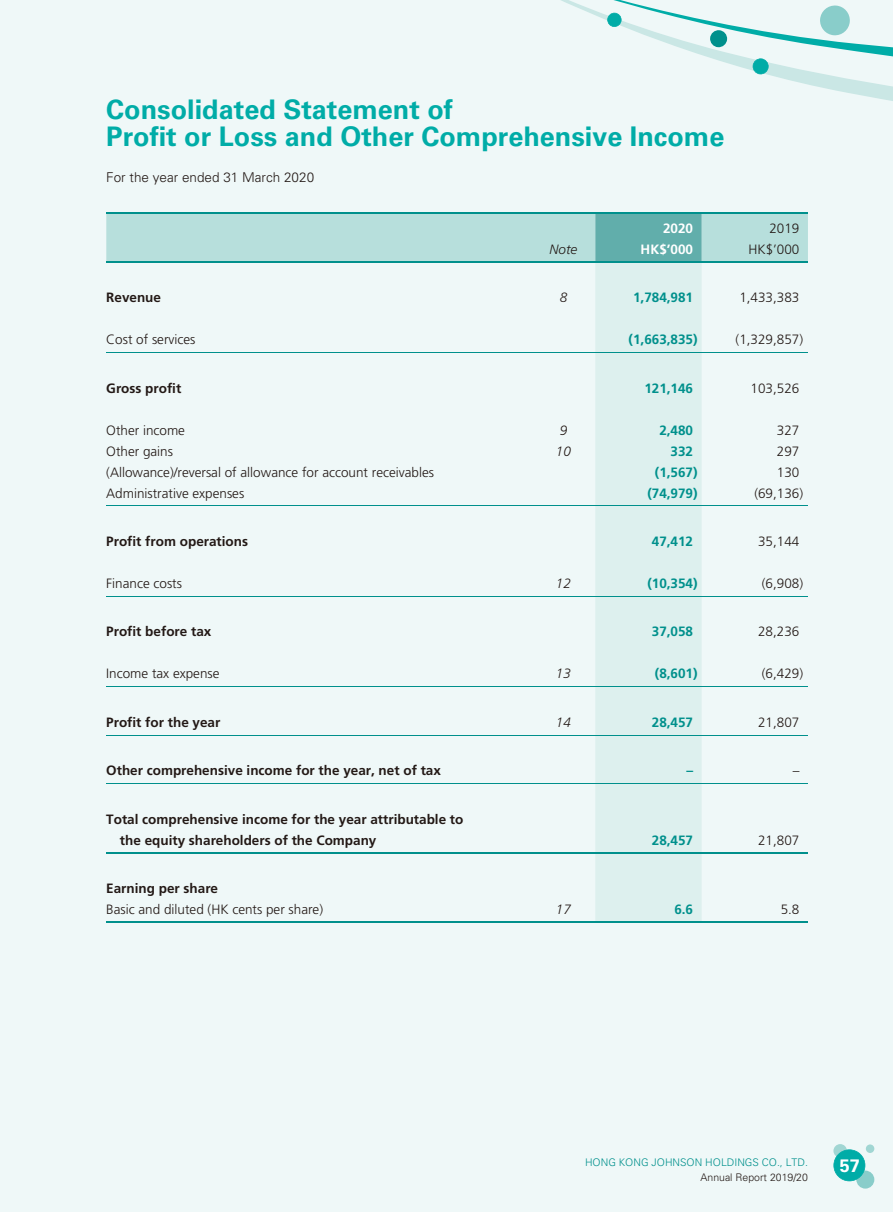
<style>
.page{position:relative;width:893px;height:1212px;background:#eff8f8}
.page>*{position:absolute;margin:0;border:0;box-sizing:border-box;transform-origin:0 0}
.t1{font:700 27px/27px "Univers LT Std";color:#00aca7}
.t2{font:700 18px "Univers LT Std";color:#fff}
.t3{font:300 13.5px "Frutiger LT Std";color:#231916}
.t4{font:700 13.5px/21px "Frutiger LT Std";color:#231916}
.t5{font:700 13.5px "Frutiger LT Std";color:#00908c}
.t6{font:300 13.5px "Univers LT Std";color:#231916}
.t7{font:italic 300 13.5px "Frutiger LT Std";color:#231916}
.t8{font:700 13.5px "Frutiger LT Std";color:#fff}
.t9{font:300 10.5px "Univers LT Std";color:#00908c}
.t10{font:300 10.5px "Univers LT Std";color:#231916}
</style>
<div class="page">
<div style="left:833px;top:1144px;width:14px;height:13px;background:#a1d6d3;border-radius:50%"></div>
<div style="left:856px;top:1170px;width:18px;height:18px;background:#89cdca;border-radius:50%"></div>
<svg style="left:833px;top:1149px;width:32px;height:32px"></svg>
<div style="left:866px;top:1144px;width:8px;height:9px;background:#a1d6d3;border-radius:50%"></div>
<svg style="left:561px;top:0;width:332px;height:101px"></svg>
<svg style="left:106px;top:214px;width:702px;height:47px;background:#aad7d4"></svg>
<div style="left:595px;top:262px;width:107px;height:659px;background:#ddf0ee"></div>
<hr style="left:106px;top:213px;width:425px;height:1px;background:#00908c">
<hr style="left:531px;top:213px;width:64px;height:1px;background:#00908c">
<hr style="left:595px;top:213px;width:107px;height:1px;background:#00908c">
<hr style="left:702px;top:213px;width:106px;height:1px;background:#00908c">
<hr style="left:106px;top:261px;width:425px;height:1px;background:#00908c">
<hr style="left:531px;top:261px;width:64px;height:1px;background:#00908c">
<hr style="left:595px;top:261px;width:107px;height:1px;background:#00908c">
<hr style="left:702px;top:261px;width:106px;height:1px;background:#00908c">
<hr style="left:106px;top:352px;width:425px;height:1px;background:#00908c">
<hr style="left:531px;top:352px;width:64px;height:1px;background:#00908c">
<hr style="left:595px;top:352px;width:107px;height:1px;background:#00908c">
<hr style="left:702px;top:352px;width:106px;height:1px;background:#00908c">
<hr style="left:106px;top:506px;width:425px;height:1px;background:#00908c">
<hr style="left:531px;top:506px;width:64px;height:1px;background:#00908c">
<hr style="left:595px;top:506px;width:107px;height:1px;background:#00908c">
<hr style="left:702px;top:506px;width:106px;height:1px;background:#00908c">
<hr style="left:106px;top:596px;width:425px;height:1px;background:#00908c">
<hr style="left:531px;top:596px;width:64px;height:1px;background:#00908c">
<hr style="left:595px;top:596px;width:107px;height:1px;background:#00908c">
<hr style="left:702px;top:596px;width:106px;height:1px;background:#00908c">
<hr style="left:106px;top:686px;width:425px;height:1px;background:#00908c">
<hr style="left:531px;top:686px;width:64px;height:1px;background:#00908c">
<hr style="left:595px;top:686px;width:107px;height:1px;background:#00908c">
<hr style="left:702px;top:686px;width:106px;height:1px;background:#00908c">
<hr style="left:106px;top:735px;width:425px;height:1px;background:#00908c">
<hr style="left:531px;top:735px;width:64px;height:1px;background:#00908c">
<hr style="left:595px;top:735px;width:107px;height:1px;background:#00908c">
<hr style="left:702px;top:735px;width:106px;height:1px;background:#00908c">
<hr style="left:106px;top:783px;width:425px;height:1px;background:#00908c">
<hr style="left:531px;top:783px;width:64px;height:1px;background:#00908c">
<hr style="left:595px;top:783px;width:107px;height:1px;background:#00908c">
<hr style="left:702px;top:783px;width:106px;height:1px;background:#00908c">
<hr style="left:106px;top:852px;width:425px;height:1px;background:#00908c">
<hr style="left:531px;top:852px;width:64px;height:1px;background:#00908c">
<hr style="left:595px;top:852px;width:107px;height:1px;background:#00908c">
<hr style="left:702px;top:852px;width:106px;height:1px;background:#00908c">
<hr style="left:106px;top:921px;width:425px;height:2px;background:#00908c">
<hr style="left:531px;top:921px;width:64px;height:2px;background:#00908c">
<hr style="left:595px;top:921px;width:107px;height:2px;background:#00908c">
<hr style="left:702px;top:921px;width:106px;height:2px;background:#00908c">
<h1 class="t1" style="left:106px;top:97px;width:620px">Consolidated Statement of<br>Profit or Loss and Other Comprehensive Income</h1>
<p class="t6" style="left:106px;top:171px;width:209px">For the year ended 31 March 2020</p>
<p class="t8" style="left:663px;top:222px;width:32px">2020</p>
<p class="t3" style="left:769px;top:222px;width:32px">2019</p>
<p class="t7" style="left:550px;top:243px;width:29px">Note</p>
<p class="t8" style="left:641px;top:243px;width:54px">HK$’000</p>
<p class="t3" style="left:748px;top:243px;width:53px">HK$’000</p>
<p class="t4" style="left:106px;top:288px;width:56px">Revenue</p>
<p class="t7" style="left:560px;top:291px;width:9px">8</p>
<p class="t5" style="left:633px;top:291px;width:62px">1,784,981</p>
<p class="t3" style="left:739px;top:291px;width:62px">1,433,383</p>
<p class="t3" style="left:106px;top:333px;width:91px">Cost of services</p>
<p class="t5" style="left:629px;top:333px;width:71px">(1,663,835)</p>
<p class="t3" style="left:736px;top:333px;width:69px">(1,329,857)</p>
<p class="t4" style="left:106px;top:378px;width:76px">Gross profit</p>
<p class="t5" style="left:644px;top:381px;width:50px">121,146</p>
<p class="t3" style="left:751px;top:381px;width:50px">103,526</p>
<p class="t3" style="left:106px;top:423px;width:80px">Other income</p>
<p class="t7" style="left:560px;top:423px;width:9px">9</p>
<p class="t5" style="left:659px;top:423px;width:35px">2,480</p>
<p class="t3" style="left:777px;top:423px;width:24px">327</p>
<p class="t3" style="left:106px;top:444px;width:68px">Other gains</p>
<p class="t7" style="left:556px;top:444px;width:17px">10</p>
<p class="t5" style="left:671px;top:444px;width:24px">332</p>
<p class="t3" style="left:777px;top:444px;width:24px">297</p>
<p class="t3" style="left:106px;top:465px;width:329px">(Allowance)/reversal of allowance for account receivables</p>
<p class="t5" style="left:655px;top:465px;width:44px">(1,567)</p>
<p class="t3" style="left:777px;top:465px;width:24px">130</p>
<p class="t3" style="left:106px;top:486px;width:139px">Administrative expenses</p>
<p class="t5" style="left:647px;top:486px;width:52px">(74,979)</p>
<p class="t3" style="left:754px;top:486px;width:50px">(69,136)</p>
<p class="t4" style="left:106px;top:532px;width:143px">Profit from operations</p>
<p class="t5" style="left:652px;top:535px;width:43px">47,412</p>
<p class="t3" style="left:758px;top:535px;width:43px">35,144</p>
<p class="t3" style="left:106px;top:577px;width:77px">Finance costs</p>
<p class="t7" style="left:556px;top:577px;width:17px">12</p>
<p class="t5" style="left:647px;top:577px;width:52px">(10,354)</p>
<p class="t3" style="left:762px;top:577px;width:43px">(6,908)</p>
<p class="t4" style="left:106px;top:622px;width:107px">Profit before tax</p>
<p class="t5" style="left:652px;top:625px;width:43px">37,058</p>
<p class="t3" style="left:758px;top:625px;width:43px">28,236</p>
<p class="t3" style="left:106px;top:667px;width:115px">Income tax expense</p>
<p class="t7" style="left:556px;top:667px;width:17px">13</p>
<p class="t5" style="left:655px;top:667px;width:44px">(8,601)</p>
<p class="t3" style="left:762px;top:667px;width:43px">(6,429)</p>
<p class="t4" style="left:106px;top:712px;width:116px">Profit for the year</p>
<p class="t7" style="left:556px;top:716px;width:17px">14</p>
<p class="t5" style="left:652px;top:716px;width:43px">28,457</p>
<p class="t3" style="left:758px;top:716px;width:43px">21,807</p>
<p class="t4" style="left:106px;top:761px;width:336px">Other comprehensive income for the year, net of tax</p>
<p class="t5" style="left:686px;top:764px;width:8px">–</p>
<p class="t3" style="left:793px;top:764px;width:8px">–</p>
<p class="t4" style="left:120px;top:809px;width:345px;text-indent:-14px">Total comprehensive income for the year attributable to the equity shareholders of the Company</p>
<p class="t5" style="left:652px;top:833px;width:43px">28,457</p>
<p class="t3" style="left:758px;top:833px;width:43px">21,807</p>
<p class="t4" style="left:106px;top:878px;width:113px">Earning per share</p>
<p class="t3" style="left:106px;top:903px;width:218px">Basic and diluted (HK cents per share)</p>
<p class="t7" style="left:556px;top:903px;width:17px">17</p>
<p class="t5" style="left:674px;top:903px;width:20px">6.6</p>
<p class="t3" style="left:781px;top:903px;width:20px">5.8</p>
<p class="t9" style="left:585px;top:1157px;width:224px">HONG KONG JOHNSON HOLDINGS CO., LTD.</p>
<p class="t10" style="left:700px;top:1172px;width:109px">Annual Report 2019/20</p>
<h2 class="t2" style="left:840px;top:1157px;width:22px">57</h2>
</div>
